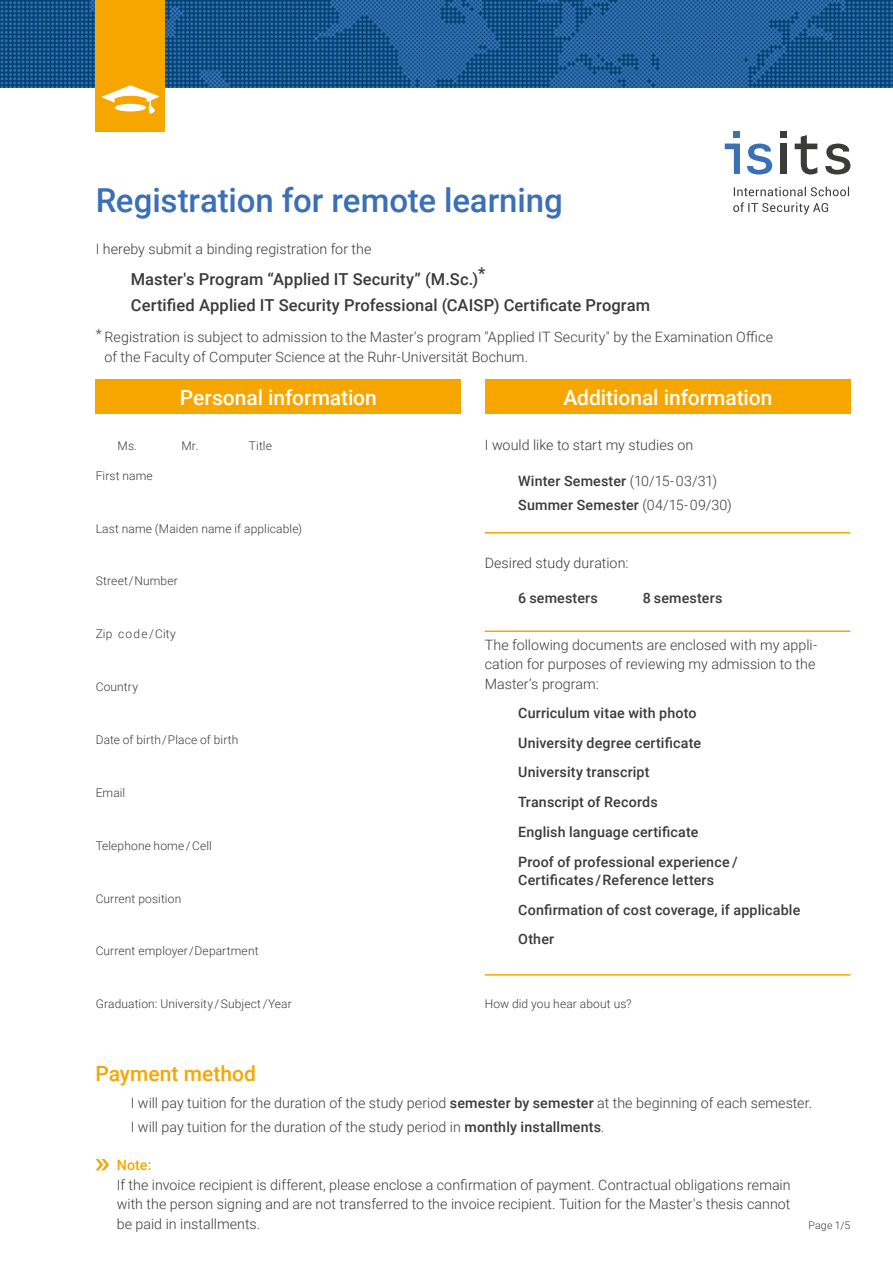
<style>
.page{position:relative;width:893px;height:1263px;background:#fff}
.page>*{position:absolute;margin:0;border:0;box-sizing:border-box;transform-origin:0 0}
.t1{font:500 33px "Roboto";letter-spacing:-.005em;color:#3a70b7}
.t2{font:500 21px "Roboto";letter-spacing:-.005em;color:#fff}
.t3{font:500 21px "Roboto";color:#f7a600}
.t4{font:500 16.5px/26.7px "Roboto";letter-spacing:.005em;color:#3b3b3a}
.t5{font:300 14.25px/19.5px "Roboto";letter-spacing:.005em;color:#3b3b3a}
.t6{font:500 14.25px/29.7px "Roboto";letter-spacing:.01em;color:#3b3b3a}
.t7{font:500 14.25px "Roboto";color:#f7a600}
.t8{font:300 12px "Roboto";letter-spacing:.01em;color:#3b3b3a}
.t9{font:300 10.5px "Roboto";color:#3b3b3a}
.s1{font-weight:300}
.s2{font-weight:500}
</style>
<div class="page">
<svg style="left:795px;top:135px;width:22px;height:39px"></svg>
<svg style="left:733px;top:202px;width:95px;height:13px"></svg>
<svg style="left:734px;top:187px;width:115px;height:9px"></svg>
<svg style="left:747px;top:144px;width:25px;height:30px"></svg>
<svg style="left:725px;top:144px;width:15px;height:30px"></svg>
<svg style="left:734px;top:131px;width:6px;height:6px"></svg>
<svg style="left:780px;top:131px;width:6px;height:6px"></svg>
<div style="left:780px;top:144px;width:6px;height:30px;background:#3b3b3a"></div>
<svg style="left:825px;top:144px;width:25px;height:30px"></svg>
<div style="left:96px;top:380px;width:365px;height:34px;background:#f7a600"></div>
<div style="left:485px;top:380px;width:365px;height:34px;background:#f7a600"></div>
<hr style="left:485px;top:532px;width:365px;height:2px;background:#f7a600">
<hr style="left:485px;top:630px;width:365px;height:2px;background:#f7a600">
<hr style="left:485px;top:974px;width:365px;height:2px;background:#f7a600">
<svg style="left:95px;top:1159px;width:14px;height:11px"></svg>
<img style="left:0;top:0;width:893px;height:88px">
<div style="left:96px;top:0;width:69px;height:131px;background:#f7a600"></div>
<svg style="left:102px;top:85px;width:57px;height:29px"></svg>
<h1 class="t1" style="left:96px;top:177px;width:469px">Registration for remote learning</h1>
<p class="t5" style="left:96px;top:238px;width:277px">I hereby submit a binding registration for the</p>
<p class="t4" style="left:131px;top:265px;width:521px">Master's Program “Applied IT Security” (M.Sc.)*<br>Certified Applied IT Security Professional (CAISP) Certificate Program</p>
<p class="t5" style="left:105px;top:327px;width:670px;text-indent:-9px">* Registration is subject to admission to the Master's program "Applied IT Security" by the Examination Office of the Faculty of Computer Science at the Ruhr-Universität Bochum.</p>
<p class="t8" style="left:118px;top:438px;width:21px">Ms.</p>
<p class="t8" style="left:96px;top:467px;width:59px">First name</p>
<h2 class="t2" style="left:180px;top:382px;width:198px">Personal information</h2>
<h2 class="t2" style="left:563px;top:382px;width:211px">Additional information</h2>
<p class="t8" style="left:181px;top:438px;width:18px">Mr.</p>
<p class="t8" style="left:249px;top:438px;width:25px">Title</p>
<p class="t5" style="left:485px;top:435px;width:210px">I would like to start my studies on</p>
<p class="t6" style="left:518px;top:468px;width:215px;line-height:23.7px">Winter Semester <span class="s1">(10/15-03/31)<br></span>Summer Semester <span class="s1">(04/15-09/30)</span></p>
<p class="t8" style="left:96px;top:520px;width:208px">Last name (Maiden name if applicable)</p>
<p class="t8" style="left:96px;top:573px;width:84px">Street/Number</p>
<p class="t8" style="left:96px;top:625px;width:82px">Zip code/City</p>
<p class="t8" style="left:96px;top:678px;width:44px">Country</p>
<p class="t8" style="left:96px;top:731px;width:144px">Date of birth/Place of birth</p>
<p class="t8" style="left:96px;top:784px;width:31px">Email</p>
<p class="t8" style="left:96px;top:837px;width:118px">Telephone home /Cell</p>
<p class="t8" style="left:96px;top:890px;width:87px">Current position</p>
<p class="t8" style="left:96px;top:943px;width:164px">Current employer/Department</p>
<p class="t8" style="left:96px;top:995px;width:198px">Graduation: University/Subject /Year</p>
<h2 class="t3" style="left:96px;top:1058px;width:162px">Payment method</h2>
<p class="t5" style="left:485px;top:552px;width:145px">Desired study duration:</p>
<p class="t6" style="left:518px;top:582px;width:81px">6 semesters</p>
<p class="t6" style="left:643px;top:582px;width:81px">8 semesters</p>
<p class="t5" style="left:485px;top:634px;width:334px">The following documents are enclosed with my appli&shy;cation for purposes of reviewing my admission to the<br>Master’s program:</p>
<p class="t6" style="left:518px;top:697px;width:221px">Curriculum vitae with photo<br>University degree certificate<br>University transcript<br>Transcript of Records<br>English language certificate<br>Proof of professional experience /</p>
<p class="t6" style="left:518px;top:864px;width:284px">Certificates/Reference letters<br>Confirmation of cost coverage, if applicable<br>Other</p>
<p class="t8" style="left:485px;top:995px;width:148px">How did you hear about us?</p>
<p class="t5" style="left:131px;top:1091px;width:683px;line-height:23.7px">I will pay tuition for the duration of the study period <span class="s2">semester by semester</span> at the beginning of each semester.<br>I will pay tuition for the duration of the study period in <span class="s2">monthly installments</span>.</p>
<p class="t7" style="left:117px;top:1155px;width:36px">Note:</p>
<p class="t5" style="left:117px;top:1174px;width:675px;text-align:justify">If the invoice recipient is different, please enclose a confirmation of payment. Contractual obligations remain with the person signing and are not transferred to the invoice recipient. Tuition for the Master's thesis cannot be paid in installments.</p>
<p class="t9" style="left:809px;top:1218px;width:43px">Page 1/5</p>
</div>
